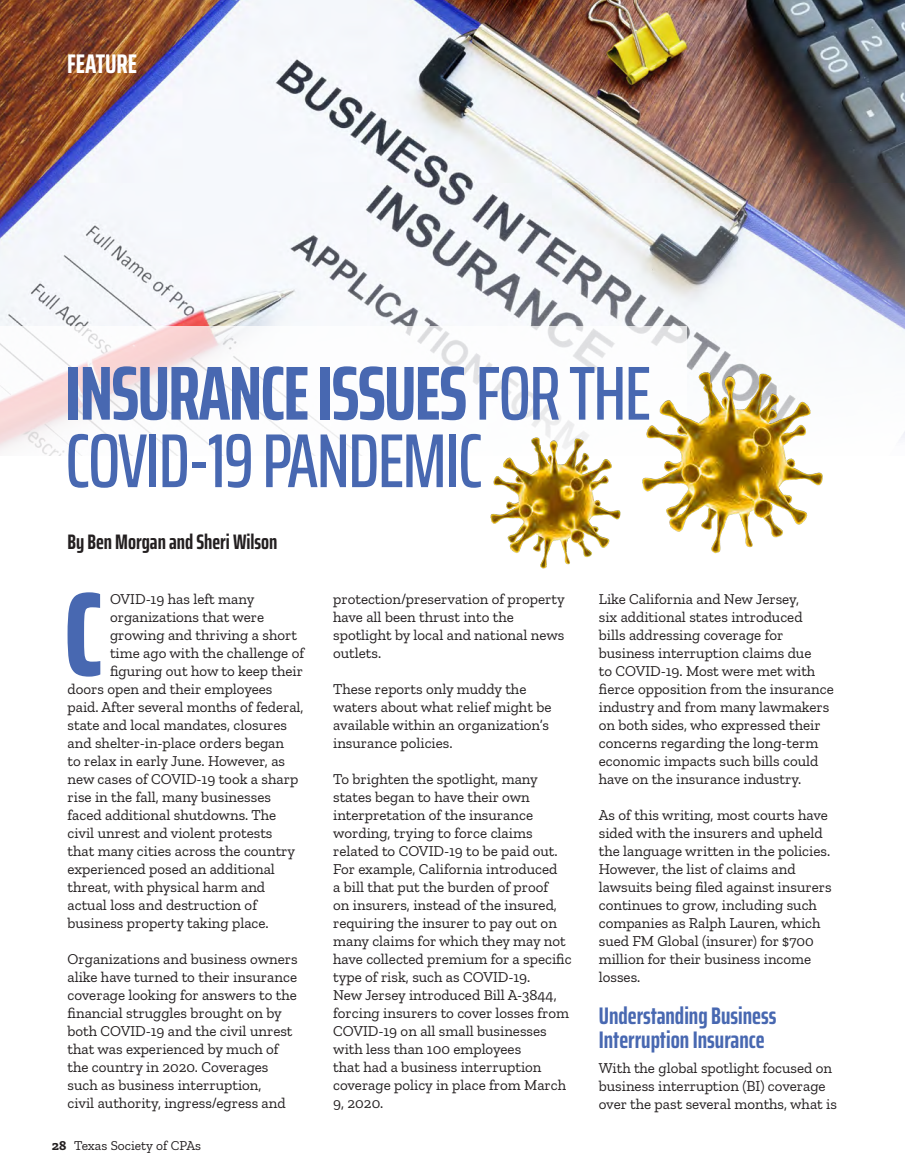
<style>
.page{position:relative;width:905px;height:1175px;background:#fff}
.page>*{position:absolute;margin:0;border:0;box-sizing:border-box;transform-origin:0 0}
.t1{font:800 extra-condensed 119.7px "Saira";color:#4868b1}
.t2{font:500 extra-condensed 76.5px/67.5px "Saira";letter-spacing:-.025em;color:#4868b1}
.t3{font:700 extra-condensed 27px "Saira";color:#fff}
.t4{font:700 extra-condensed 24px/24px "Saira";color:#4868b1}
.t5{font:700 extra-condensed 21px "Saira";color:#231f20}
.t6{font:15px/18px "Zilla Slab";color:#231f20}
.t7{font:13.5px "Zilla Slab";color:#231f20}
.s1{font-weight:700}
</style>
<div class="page">
<img style="left:0;top:0;width:904px;height:438px">
<svg style="left:0;top:326px;width:686px;height:147px"></svg>
<img style="left:642px;top:370px;width:182px;height:184px">
<img style="left:490px;top:436px;width:131px;height:133px">
<h3 class="t3" style="left:67px;top:43px;width:71px">FEATURE</h3>
<h2 class="t2" style="left:65px;top:358px;width:587px"><span class="s1">INSURANCE ISSUES</span> FOR THE<br>COVID-19 PANDEMIC</h2>
<h3 class="t5" style="left:68px;top:525px;width:211px">By Ben Morgan and Sheri Wilson</h3>
<h1 class="t1" style="left:64px;top:542px;width:40px">C</h1>
<p class="t6" style="left:110px;top:589px;width:146px">OVID-19 has left many</p>
<p class="t6" style="left:110px;top:607px;width:156px">organizations that were</p>
<p class="t6" style="left:110px;top:625px;width:188px">growing and thriving a short</p>
<p class="t6" style="left:110px;top:643px;width:196px">time ago with the challenge of</p>
<p class="t6" style="left:110px;top:661px;width:194px">figuring out how to keep their</p>
<p class="t6" style="left:67px;top:679px;width:206px">doors open and their employees</p>
<p class="t6" style="left:67px;top:697px;width:237px">paid. After several months of federal,</p>
<p class="t6" style="left:67px;top:715px;width:221px">state and local mandates, closures</p>
<p class="t6" style="left:67px;top:733px;width:218px">and shelter-in-place orders began</p>
<p class="t6" style="left:67px;top:751px;width:219px">to relax in early June. However, as</p>
<p class="t6" style="left:67px;top:769px;width:232px">new cases of COVID-19 took a sharp</p>
<p class="t6" style="left:67px;top:787px;width:205px">rise in the fall, many businesses</p>
<p class="t6" style="left:67px;top:805px;width:210px">faced additional shutdowns. The</p>
<p class="t6" style="left:67px;top:823px;width:206px">civil unrest and violent protests</p>
<p class="t6" style="left:67px;top:841px;width:229px">that many cities across the country</p>
<p class="t6" style="left:67px;top:859px;width:209px">experienced posed an additional</p>
<p class="t6" style="left:67px;top:877px;width:199px">threat, with physical harm and</p>
<p class="t6" style="left:67px;top:895px;width:191px">actual loss and destruction of</p>
<p class="t6" style="left:67px;top:913px;width:203px">business property taking place.</p>
<p class="t6" style="left:67px;top:949px;width:232px">Organizations and business owners alike have turned to their insurance coverage looking for answers to the financial struggles brought on by both COVID-19 and the civil unrest that was experienced by much of the country in 2020. Coverages such as business interruption,<br>civil authority, ingress/egress and</p>
<p class="t7" style="left:52px;top:1137px;width:151px"><span class="s1">28</span> Texas Society of CPAs</p>
<p class="t6" style="left:333px;top:589px;width:233px">protection/preservation of property have all been thrust into the spotlight by local and national news outlets.</p>
<p class="t6" style="left:333px;top:679px;width:220px">These reports only muddy the waters about what relief might be available within an organization’s insurance policies.</p>
<p class="t6" style="left:333px;top:769px;width:240px">To brighten the spotlight, many states began to have their own interpretation of the insurance wording, trying to force claims related to COVID-19 to be paid out.<br>For example, California introduced<br>a bill that put the burden of proof<br>on insurers, instead of the insured, requiring the insurer to pay out on many claims for which they may not have collected premium for a specific type of risk, such as COVID-19.<br>New Jersey introduced Bill A-3844, forcing insurers to cover losses from<br>COVID-19 on all small businesses with less than 100 employees<br>that had a business interruption coverage policy in place from March<br>9, 2020.</p>
<p class="t6" style="left:598px;top:589px;width:236px">Like California and New Jersey,<br>six additional states introduced<br>bills addressing coverage for business interruption claims due<br>to COVID-19. Most were met with fierce opposition from the insurance industry and from many lawmakers on both sides, who expressed their concerns regarding the long-term economic impacts such bills could have on the insurance industry.</p>
<p class="t6" style="left:598px;top:805px;width:234px">As of this writing, most courts have sided with the insurers and upheld the language written in the policies.<br>However, the list of claims and lawsuits being filed against insurers continues to grow, including such companies as Ralph Lauren, which sued FM Global (insurer) for $700 million for their business income losses.</p>
<h3 class="t4" style="left:598px;top:1003px;width:179px">Understanding Business<br>Interruption Insurance</h3>
<p class="t6" style="left:598px;top:1058px;width:240px">With the global spotlight focused on business interruption (BI) coverage over the past several months, what is</p>
</div>
